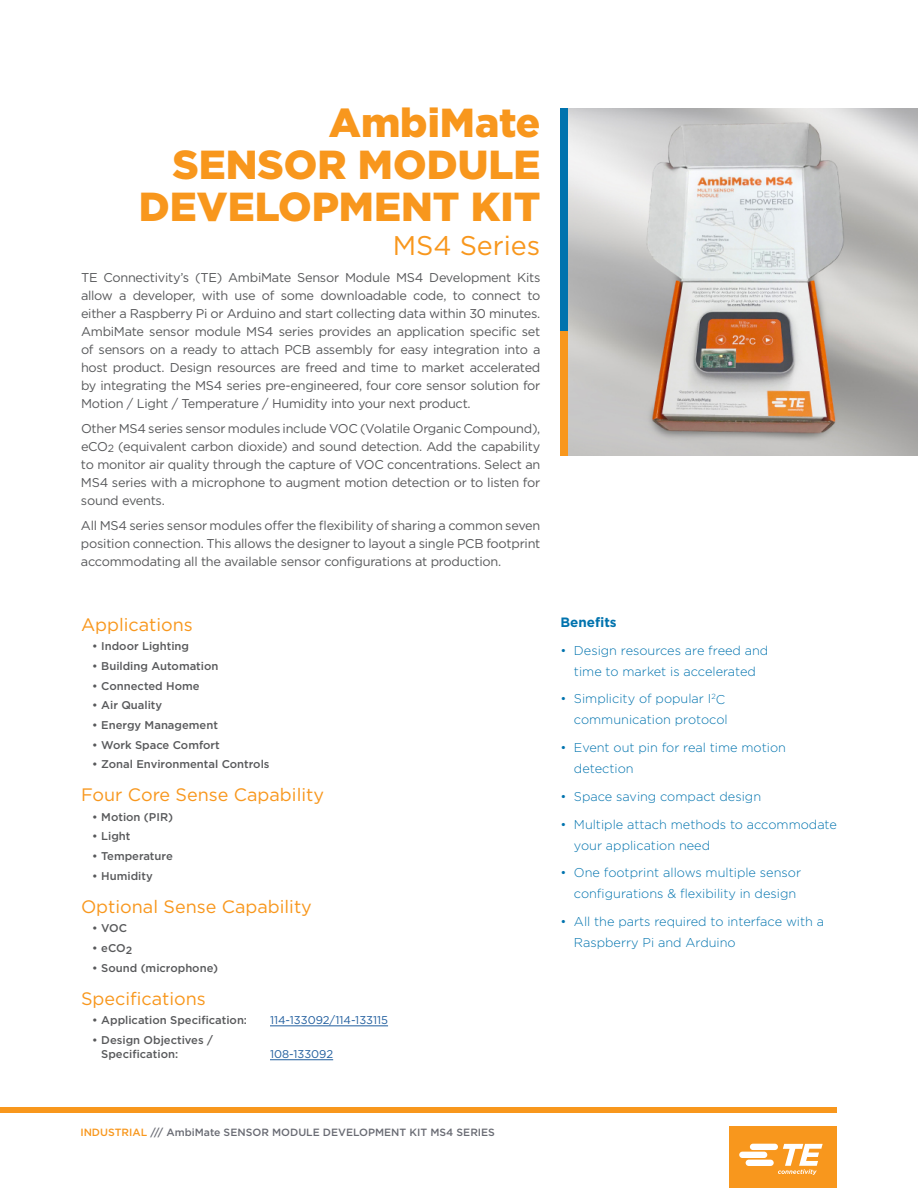
<style>
.page{position:relative;width:918px;height:1188px;background:#fff}
.page>*{position:absolute;margin:0;border:0;box-sizing:border-box;transform-origin:0 0}
.t1{font:900 40.5px/42px "Gotham";color:#f8971d;text-align:right}
.t2{font:27px "Gotham";color:#f8971d}
.t3{font:18px "Gotham";color:#f8971d}
.t4{font:700 13.5px "Gotham";color:#0073ae}
.t5{font:12.75px/18px "Gotham";letter-spacing:-.02em;color:#58595b;text-align:justify}
.t6{font:300 12.75px/21px "Gotham";color:#0073ae}
.t7{font:500 11.25px/14.2px "Gotham";color:#58595b}
.t8{font:11.25px "Gotham";color:#215e9e}
.t9{font:500 10.5px "Gotham";color:#696b73}
.s1{color:#f8971d}
</style>
<div class="page">
<img style="left:568px;top:108px;width:350px;height:348px">
<div style="left:560px;top:108px;width:8px;height:224px;background:#0073ae"></div>
<div style="left:560px;top:332px;width:8px;height:124px;background:#f8971d"></div>
<hr style="left:270px;top:1026px;width:118px;height:1px;background:#215e9e">
<hr style="left:270px;top:1059px;width:63px;height:1px;background:#215e9e">
<div style="left:0;top:1107px;width:837px;height:6px;background:#f8971d"></div>
<div style="left:729px;top:1126px;width:108px;height:62px;background:#f8971d"></div>
<svg style="left:739px;top:1144px;width:84px;height:31px"></svg>
<h1 class="t1" style="left:139px;top:102px;width:403px">AmbiMate<br>SENSOR MODULE<br>DEVELOPMENT KIT</h1>
<h2 class="t2" style="left:393px;top:228px;width:149px">MS4 Series</h2>
<p class="t5" style="left:81px;top:268px;width:461px">TE Connectivity’s (TE) AmbiMate Sensor Module MS4 Development Kits allow a developer, with use of some downloadable code, to connect to either a Raspberry Pi or Arduino and start collecting data within 30 minutes.<br>AmbiMate sensor module MS4 series provides an application specific set of sensors on a ready to attach PCB assembly for easy integration into a host product. Design resources are freed and time to market accelerated by integrating the MS4 series pre-engineered, four core sensor solution for Motion / Light / Temperature / Humidity into your next product.</p>
<p class="t5" style="left:81px;top:419px;width:461px">Other MS4 series sensor modules include VOC (Volatile Organic Compound), eCO<sub>2</sub> (equivalent carbon dioxide) and sound detection. Add the capability to monitor air quality through the capture of VOC concentrations. Select an MS4 series with a microphone to augment motion detection or to listen for sound events.</p>
<p class="t5" style="left:81px;top:516px;width:461px">All MS4 series sensor modules offer the flexibility of sharing a common seven position connection. This allows the designer to layout a single PCB footprint accommodating all the available sensor configurations at production.</p>
<h3 class="t3" style="left:81px;top:613px;width:113px">Applications</h3>
<p class="t7" style="left:92px;top:639px;width:98px">• Indoor Lighting</p>
<p class="t7" style="left:92px;top:659px;width:128px">• Building Automation</p>
<p class="t7" style="left:92px;top:678px;width:109px">• Connected Home</p>
<p class="t7" style="left:92px;top:698px;width:72px">• Air Quality</p>
<p class="t7" style="left:92px;top:718px;width:127px">• Energy Management</p>
<p class="t7" style="left:92px;top:737px;width:129px">• Work Space Comfort</p>
<p class="t7" style="left:92px;top:757px;width:179px">• Zonal Environmental Controls</p>
<h3 class="t3" style="left:81px;top:783px;width:245px">Four Core Sense Capability</h3>
<p class="t7" style="left:92px;top:810px;width:82px">• Motion (PIR)</p>
<p class="t7" style="left:92px;top:829px;width:40px">• Light</p>
<p class="t7" style="left:92px;top:849px;width:82px">• Temperature</p>
<p class="t7" style="left:92px;top:869px;width:62px">• Humidity</p>
<h3 class="t3" style="left:81px;top:895px;width:232px">Optional Sense Capability</h3>
<p class="t7" style="left:92px;top:921px;width:36px">• VOC</p>
<p class="t7" style="left:92px;top:941px;width:41px">• eCO<sub>2</sub></p>
<p class="t7" style="left:92px;top:960px;width:127px">• Sound (microphone)</p>
<h3 class="t3" style="left:81px;top:987px;width:126px">Specifications</h3>
<p class="t7" style="left:92px;top:1013px;width:156px">• Application Specification:</p>
<p class="t8" style="left:270px;top:1013px;width:120px">114-133092/114-133115</p>
<p class="t7" style="left:101px;top:1033px;width:113px;text-indent:-9px">• Design Objectives /<br>Specification:</p>
<p class="t8" style="left:270px;top:1047px;width:65px">108-133092</p>
<p class="t4" style="left:560px;top:613px;width:58px">Benefits</p>
<p class="t6" style="left:560px;top:639px;width:209px;text-align:center">• Design resources are freed and time to market is accelerated</p>
<p class="t6" style="left:560px;top:688px;width:169px;text-align:right">• Simplicity of popular I<sup>2</sup>C communication protocol</p>
<p class="t6" style="left:574px;top:737px;width:214px;text-indent:-14px">• Event out pin for real time motion detection</p>
<p class="t6" style="left:560px;top:786px;width:202px">• Space saving compact design</p>
<p class="t6" style="left:574px;top:813px;width:265px;text-indent:-14px">• Multiple attach methods to accommodate your application need</p>
<p class="t6" style="left:574px;top:862px;width:229px;text-indent:-14px">• One footprint allows multiple sensor configurations &amp; flexibility in design</p>
<p class="t6" style="left:574px;top:911px;width:252px;text-indent:-14px">• All the parts required to interface with a<br>Raspberry Pi and Arduino</p>
<p class="t9" style="left:80px;top:1126px;width:416px"><span class="s1">INDUSTRIAL</span> /// AmbiMate SENSOR MODULE DEVELOPMENT KIT MS4 SERIES</p>
</div>
